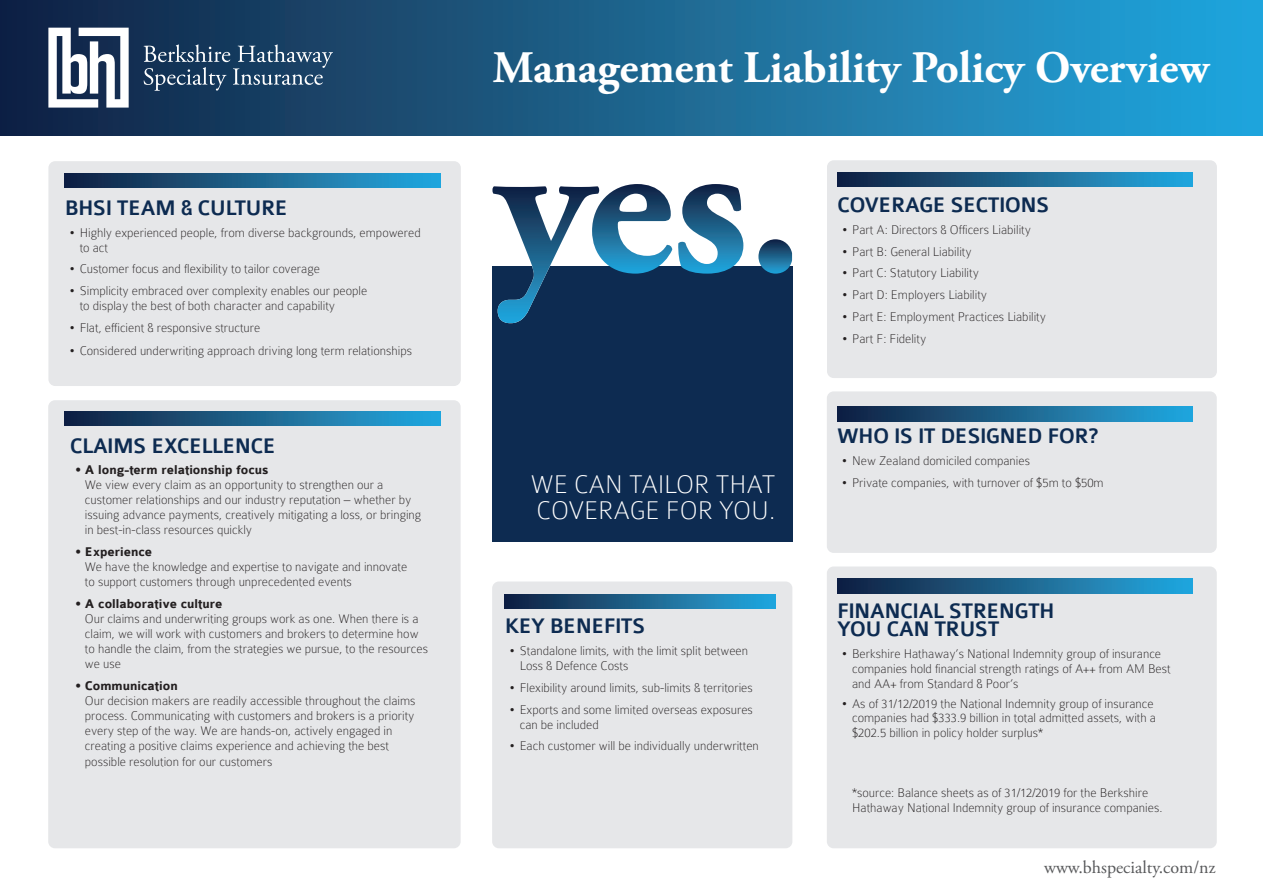
<style>
.page{position:relative;width:1263px;height:893px;background:#fff}
.page>*{position:absolute;margin:0;border:0;box-sizing:border-box;transform-origin:0 0}
.t1{font:700 45px "Adobe Garamond Pro";color:#fff}
.t2{font:100 27.3px/25.8px "Colaborate";color:#fff}
.t3{font:500 22.5px/18px "Colaborate";letter-spacing:-.03em;color:#0d2b51}
.t4{font:18px "Adobe Garamond Pro";color:#57585a}
.t5{font:100 13.5px/15px "Colaborate";color:#231f20}
.t6{font:700 13.5px "Colaborate";color:#231f20}
</style>
<div class="page">
<div style="left:0;top:0;width:1263px;height:135px;background:linear-gradient(to right,#132040,#25a8de)"></div>
<svg style="left:48px;top:28px;width:81px;height:80px"></svg>
<svg style="left:144px;top:44px;width:189px;height:47px;background:#395977"></svg>
<div style="left:492px;top:581px;width:300px;height:267px;background:#e6e7e9;border-radius:7px"></div>
<div style="left:48px;top:400px;width:413px;height:448px;background:#e6e7e9;border-radius:7px"></div>
<div style="left:827px;top:160px;width:390px;height:218px;background:#e6e7e9;border-radius:7px"></div>
<div style="left:48px;top:161px;width:413px;height:225px;background:#e6e7e9;border-radius:7px"></div>
<div style="left:492px;top:266px;width:300px;height:276px;background:#0d2b51"></div>
<svg style="left:492px;top:184px;width:180px;height:139px"></svg>
<svg style="left:678px;top:184px;width:65px;height:90px"></svg>
<svg style="left:758px;top:239px;width:34px;height:35px"></svg>
<svg style="left:65px;top:174px;width:375px;height:14px;background:#1b648e"></svg>
<svg style="left:65px;top:411px;width:375px;height:15px;background:#1b648e"></svg>
<svg style="left:837px;top:172px;width:356px;height:15px;background:#1b648e"></svg>
<svg style="left:505px;top:594px;width:271px;height:15px;background:#1b648e"></svg>
<div style="left:827px;top:391px;width:390px;height:162px;background:#e6e7e9;border-radius:7px"></div>
<svg style="left:837px;top:407px;width:355px;height:14px;background:#1b638e"></svg>
<div style="left:827px;top:566px;width:390px;height:282px;background:#e6e7e9;border-radius:7px"></div>
<svg style="left:837px;top:579px;width:355px;height:14px;background:#1b638e"></svg>
<h3 class="t3" style="left:65px;top:199px;width:225px">BHSI TEAM &amp; CULTURE</h3>
<p class="t5" style="left:80px;top:225px;width:343px;text-indent:-11px">• Highly experienced people, from diverse backgrounds, empowered to act</p>
<p class="t5" style="left:69px;top:261px;width:252px">• Customer focus and flexibility to tailor coverage</p>
<p class="t5" style="left:80px;top:283px;width:289px;text-indent:-11px">• Simplicity embraced over complexity enables our people to display the best of both character and capability</p>
<p class="t5" style="left:69px;top:320px;width:193px">• Flat, efficient &amp; responsive structure</p>
<p class="t5" style="left:69px;top:343px;width:344px">• Considered underwriting approach driving long term relationships</p>
<h3 class="t3" style="left:70px;top:437px;width:207px">CLAIMS EXCELLENCE</h3>
<p class="t6" style="left:74px;top:463px;width:196px">• A long-term relationship focus</p>
<p class="t5" style="left:85px;top:477px;width:338px">We view every claim as an opportunity to strengthen our a customer relationships and our industry reputation – whether by issuing advance payments, creatively mitigating a loss, or bringing in best-in-class resources quickly</p>
<p class="t6" style="left:74px;top:545px;width:79px">• Experience</p>
<p class="t5" style="left:85px;top:559px;width:324px">We have the knowledge and expertise to navigate and innovate to support customers through unprecedented events</p>
<p class="t6" style="left:74px;top:596px;width:150px">• A collaborative culture</p>
<p class="t5" style="left:85px;top:611px;width:345px">Our claims and underwriting groups work as one. When there is a claim, we will work with customers and brokers to determine how to handle the claim, from the strategies we pursue, to the resources we use</p>
<p class="t6" style="left:74px;top:678px;width:105px">• Communication</p>
<p class="t5" style="left:85px;top:693px;width:332px">Our decision makers are readily accessible throughout the claims process. Communicating with customers and brokers is a priority every step of the way. We are hands-on, actively engaged in creating a positive claims experience and achieving the best</p>
<p class="t5" style="left:85px;top:754px;width:189px">possible resolution for our customers</p>
<h1 class="t1" style="left:493px;top:41px;width:718px">Management Liability Policy Overview</h1>
<h2 class="t2" style="left:531px;top:471px;width:246px">WE CAN TAILOR THAT<br>COVERAGE FOR YOU.</h2>
<h3 class="t3" style="left:505px;top:618px;width:142px">KEY BENEFITS</h3>
<p class="t5" style="left:520px;top:643px;width:230px;text-indent:-11px">• Standalone limits, with the limit split between<br>Loss &amp; Defence Costs</p>
<p class="t5" style="left:509px;top:680px;width:245px">• Flexibility around limits, sub-limits &amp; territories</p>
<p class="t5" style="left:520px;top:702px;width:235px;text-indent:-11px">• Exports and some limited overseas exposures can be included</p>
<p class="t5" style="left:509px;top:739px;width:251px">• Each customer will be individually underwritten</p>
<h3 class="t3" style="left:837px;top:197px;width:214px">COVERAGE SECTIONS</h3>
<p class="t5" style="left:842px;top:222px;width:191px">• Part A: Directors &amp; Officers Liability</p>
<p class="t5" style="left:842px;top:244px;width:131px">• Part B: General Liability</p>
<p class="t5" style="left:842px;top:266px;width:139px">• Part C: Statutory Liability</p>
<p class="t5" style="left:842px;top:287px;width:147px">• Part D: Employers Liability</p>
<p class="t5" style="left:842px;top:309px;width:206px">• Part E: Employment Practices Liability</p>
<p class="t5" style="left:842px;top:331px;width:86px">• Part F: Fidelity</p>
<h3 class="t3" style="left:837px;top:428px;width:263px">WHO IS IT DESIGNED FOR?</h3>
<p class="t5" style="left:841px;top:453px;width:190px">• New Zealand domiciled companies</p>
<p class="t5" style="left:841px;top:475px;width:264px">• Private companies, with turnover of $5m to $50m</p>
<h3 class="t3" style="left:837px;top:603px;width:219px">FINANCIAL STRENGTH<br>YOU CAN TRUST</h3>
<p class="t5" style="left:852px;top:646px;width:320px;text-indent:-11px">• Berkshire Hathaway’s National Indemnity group of insurance companies hold financial strength ratings of A++ from AM Best and AA+ from Standard &amp; Poor’s</p>
<p class="t5" style="left:841px;top:697px;width:316px;line-height:13.5px;text-align:right">• As of 31/12/2019 the National Indemnity group of insurance companies had $333.9 billion in total admitted assets, with a</p>
<p class="t5" style="left:852px;top:725px;width:192px">$202.5 billion in policy holder surplus*</p>
<p class="t5" style="left:852px;top:785px;width:312px">*source: Balance sheets as of 31/12/2019 for the Berkshire<br>Hathaway National Indemnity group of insurance companies.</p>
<h3 class="t4" style="left:1044px;top:857px;width:173px">www.bhspecialty.com/nz</h3>
</div>
